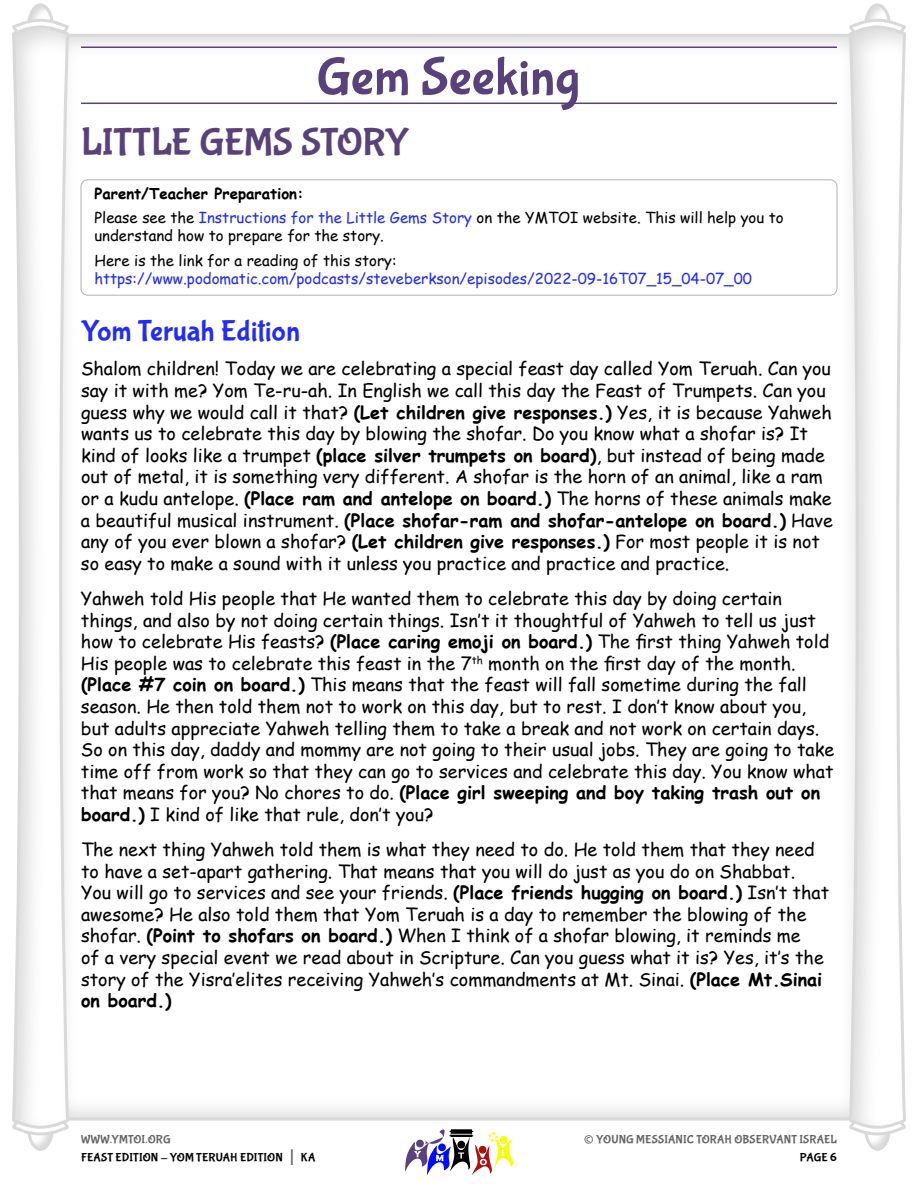
<style>
.page{position:relative;width:918px;height:1188px;background:#fff}
.page>*{position:absolute;margin:0;border:0;box-sizing:border-box;transform-origin:0 0}
.t1{font:54px "Bubblegum Sans";letter-spacing:.005em;color:#59417c}
.t2{font:39px "Bubblegum Sans";letter-spacing:-.005em;color:#59417c}
.t3{font:30px "Bubblegum Sans";letter-spacing:.005em;color:#222cf9}
.t4{font:27px "Bubblegum Sans";color:#666}
.t5{font:18px/21.6px "Comic Sans MS";color:#000}
.t6{font:15px/24.8px "Comic Sans MS";color:#000}
.t7{font:15px "Comic Sans MS";color:#222cf9}
.t8{font:12px/18px "Bubblegum Sans";letter-spacing:.01em;color:#000}
.t9{font:12px "Bubblegum Sans";letter-spacing:.01em;color:#666}
.s1{font-weight:700}
.s2{color:#222cf9}
.s3{color:#666}
.s4{font-size:21px;color:#666}
</style>
<div class="page">
<svg style="left:405px;top:1129px;width:108px;height:46px"></svg>
<svg style="left:28px;top:1137px;width:25px;height:10px"></svg>
<div style="left:27px;top:1104px;width:27px;height:47px;border:3px solid #d9d9d9;border-radius:50%"></div>
<svg style="left:17px;top:1114px;width:55px;height:23px"></svg>
<svg style="left:28px;top:7px;width:25px;height:10px"></svg>
<div style="left:27px;top:3px;width:27px;height:48px;border:3px solid #d9d9d9;border-radius:50%"></div>
<svg style="left:18px;top:17px;width:45px;height:7px"></svg>
<svg style="left:12px;top:24px;width:58px;height:1106px"></svg>
<svg style="left:865px;top:1137px;width:25px;height:10px"></svg>
<div style="left:864px;top:1104px;width:27px;height:47px;border:3px solid #d9d9d9;border-radius:50%"></div>
<svg style="left:854px;top:1130px;width:47px;height:7px"></svg>
<svg style="left:865px;top:7px;width:25px;height:10px"></svg>
<div style="left:864px;top:3px;width:27px;height:48px;border:3px solid #d9d9d9;border-radius:50%"></div>
<svg style="left:846px;top:17px;width:54px;height:23px"></svg>
<svg style="left:848px;top:24px;width:58px;height:1106px"></svg>
<hr style="left:81px;top:103px;width:756px;height:1px;background:#59417c">
<hr style="left:81px;top:46px;width:756px;height:2px;background:#59417c">
<div style="left:81px;top:179px;width:756px;height:117px;border:1px solid #b2b2b2;border-radius:7px"></div>
<h1 class="t1" style="left:317px;top:55px;width:265px">Gem Seeking</h1>
<h2 class="t2" style="left:81px;top:126px;width:330px">LITTLE GEMS STORY</h2>
<p class="t6" style="left:94px;top:181px;width:691px"><span class="s1">Parent/Teacher Preparation:<br></span>Please see the <span class="s2">Instructions for the Little Gems Story</span> on the YMTOI website. This will help you to</p>
<p class="t6" style="left:94px;top:223px;width:304px">understand how to prepare for the story.<br>Here is the link for a reading of this story:</p>
<p class="t7" style="left:94px;top:268px;width:659px">https://www.podomatic.com/podcasts/steveberkson/episodes/2022-09-16T07_15_04-07_00</p>
<h3 class="t3" style="left:81px;top:319px;width:221px">Yom Teruah Edition</h3>
<p class="t5" style="left:81px;top:357px;width:753px">Shalom children! Today we are celebrating a special feast day called Yom Teruah. Can you say it with me? Yom Te-ru-ah. In English we call this day the Feast of Trumpets. Can you guess why we would call it that? <span class="s1">(Let children give responses )</span> Yes, it is because Yahweh wants us to celebrate this day by blowing the shofar. Do you know what a shofar is? It kind of looks like a trumpet <span class="s1">(place silver trumpets on board)</span>, but instead of being made out of metal, it is something very different. A shofar is the horn of an animal, like a ram or a kudu antelope. <span class="s1">(Place ram and antelope on board )</span> The horns of these animals make a beautiful musical instrument. <span class="s1">(Place shofar-ram and shofar-antelope on board )</span> Have any of you ever blown a shofar? <span class="s1">(Let children give responses )</span> For most people it is not so easy to make a sound with it unless you practice and practice and practice.</p>
<p class="t5" style="left:81px;top:587px;width:755px">Yahweh told His people that He wanted them to celebrate this day by doing certain things, and also by not doing certain things. Isn’t it thoughtful of Yahweh to tell us just how to celebrate His feasts? <span class="s1">(Place caring emoji on board )</span> The first thing Yahweh told His people was to celebrate this feast in the 7<sup>th</sup> month on the first day of the month. <span class="s1">(Place #7 coin on board )</span> This means that the feast will fall sometime during the fall season. He then told them not to work on this day, but to rest. I don’t know about you, but adults appreciate Yahweh telling them to take a break and not work on certain days.<br>So on this day, daddy and mommy are not going to their usual jobs. They are going to take time off from work so that they can go to services and celebrate this day. You know what that means for you? No chores to do. <span class="s1">(Place girl sweeping and boy taking trash out on board )</span> I kind of like that rule, don’t you?</p>
<p class="t5" style="left:81px;top:838px;width:750px">The next thing Yahweh told them is what they need to do. He told them that they need to have a set-apart gathering. That means that you will do just as you do on Shabbat.<br>You will go to services and see your friends. <span class="s1">(Place friends hugging on board )</span> Isn’t that awesome? He also told them that Yom Teruah is a day to remember the blowing of the shofar. <span class="s1">(Point to shofars on board )</span> When I think of a shofar blowing, it reminds me<br>of a very special event we read about in Scripture. Can you guess what it is? Yes, it’s the story of the Yisra’elites receiving Yahweh’s commandments at Mt. Sinai. <span class="s1">(Place Mt Sinai on board )</span></p>
<p class="t8" style="left:81px;top:1132px;width:236px"><span class="s3">WWW.YMTOI.ORG<br></span>FEAST EDITION - YOM TERUAH EDITION <span class="s4">|</span> KA</p>
<h3 class="t4" style="left:584px;top:1128px;width:12px">©</h3>
<p class="t9" style="left:596px;top:1135px;width:242px">YOUNG MESSIANIC TORAH OBSERVANT ISRAEL</p>
<p class="t8" style="left:800px;top:1150px;width:39px">PAGE 6</p>
</div>
